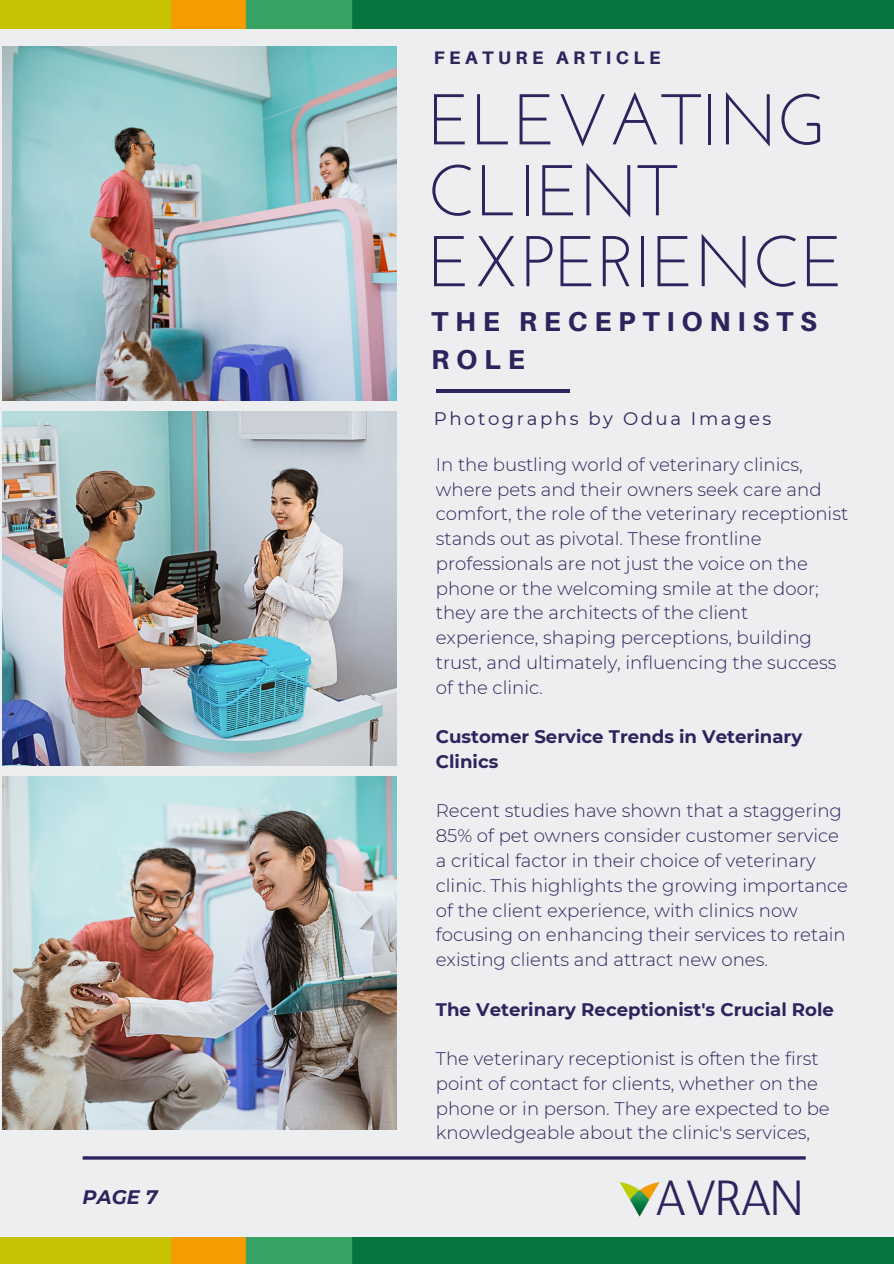
<style>
.page{position:relative;width:894px;height:1264px;background:#fff}
.page>*{position:absolute;margin:0;border:0;box-sizing:border-box;transform-origin:0 0}
.t1{font:71.55px/70.9px "Josefin Sans";color:#2c245c}
.t2{font:49.2px "Antic";letter-spacing:-.055em;color:#2c245c}
.t3{font:800 27.3px/37.8px "Aileron";letter-spacing:.25em;color:#2c245c}
.t4{font:italic 700 19.5px "Montserrat";color:#2c245c}
.t5{font:300 18.15px/24.8px "Montserrat";color:#2c245c}
.t6{font:700 18.15px/24.8px "Montserrat";color:#2c245c}
.t7{font:18.15px "Montserrat";letter-spacing:.14em;color:#2c245c}
.t8{font:800 18.15px "Aileron";letter-spacing:.25em;color:#2c245c}
</style>
<div class="page">
<div style="left:0;top:0;width:893px;height:1263px;background:#eceeef"></div>
<hr style="left:435px;top:389px;width:134px;height:4px;background:#2c245c">
<img style="left:2px;top:47px;width:394px;height:353px">
<img style="left:2px;top:411px;width:394px;height:354px">
<img style="left:2px;top:776px;width:394px;height:353px">
<img style="left:0;top:1237px;width:893px;height:26px">
<img style="left:619px;top:1182px;width:40px;height:34px">
<hr style="left:83px;top:1156px;width:722px;height:3px;background:#2c245c">
<img style="left:0;top:0;width:893px;height:28px">
<h1 class="t8" style="left:433px;top:46px;width:228px">FEATURE ARTICLE</h1>
<p class="t1" style="left:428px;top:91px;width:417px">ELEVATING<br>CLIENT<br>EXPERIENCE</p>
<p class="t3" style="left:431px;top:302px;width:387px">THE RECEPTIONISTS<br>ROLE</p>
<h4 class="t7" style="left:433px;top:407px;width:339px">Photographs by Odua Images</h4>
<h3 class="t5" style="left:435px;top:452px;width:414px">In the bustling world of veterinary clinics, where pets and their owners seek care and comfort, the role of the veterinary receptionist stands out as pivotal. These frontline professionals are not just the voice on the phone or the welcoming smile at the door; they are the architects of the client experience, shaping perceptions, building trust, and ultimately, influencing the success of the clinic.</h3>
<p class="t6" style="left:435px;top:724px;width:368px">Customer Service Trends in Veterinary<br>Clinics</p>
<p class="t5" style="left:435px;top:798px;width:413px">Recent studies have shown that a staggering 85% of pet owners consider customer service a critical factor in their choice of veterinary clinic. This highlights the growing importance of the client experience, with clinics now focusing on enhancing their services to retain existing clients and attract new ones.</p>
<h5 class="t6" style="left:435px;top:996px;width:399px">The Veterinary Receptionist's Crucial Role</h5>
<p class="t5" style="left:435px;top:1046px;width:395px">The veterinary receptionist is often the first point of contact for clients, whether on the phone or in person. They are expected to be knowledgeable about the clinic's services,</p>
<h4 class="t4" style="left:83px;top:1185px;width:76px">PAGE 7</h4>
<p class="t2" style="left:654px;top:1169px;width:150px">AVRAN</p>
</div>
